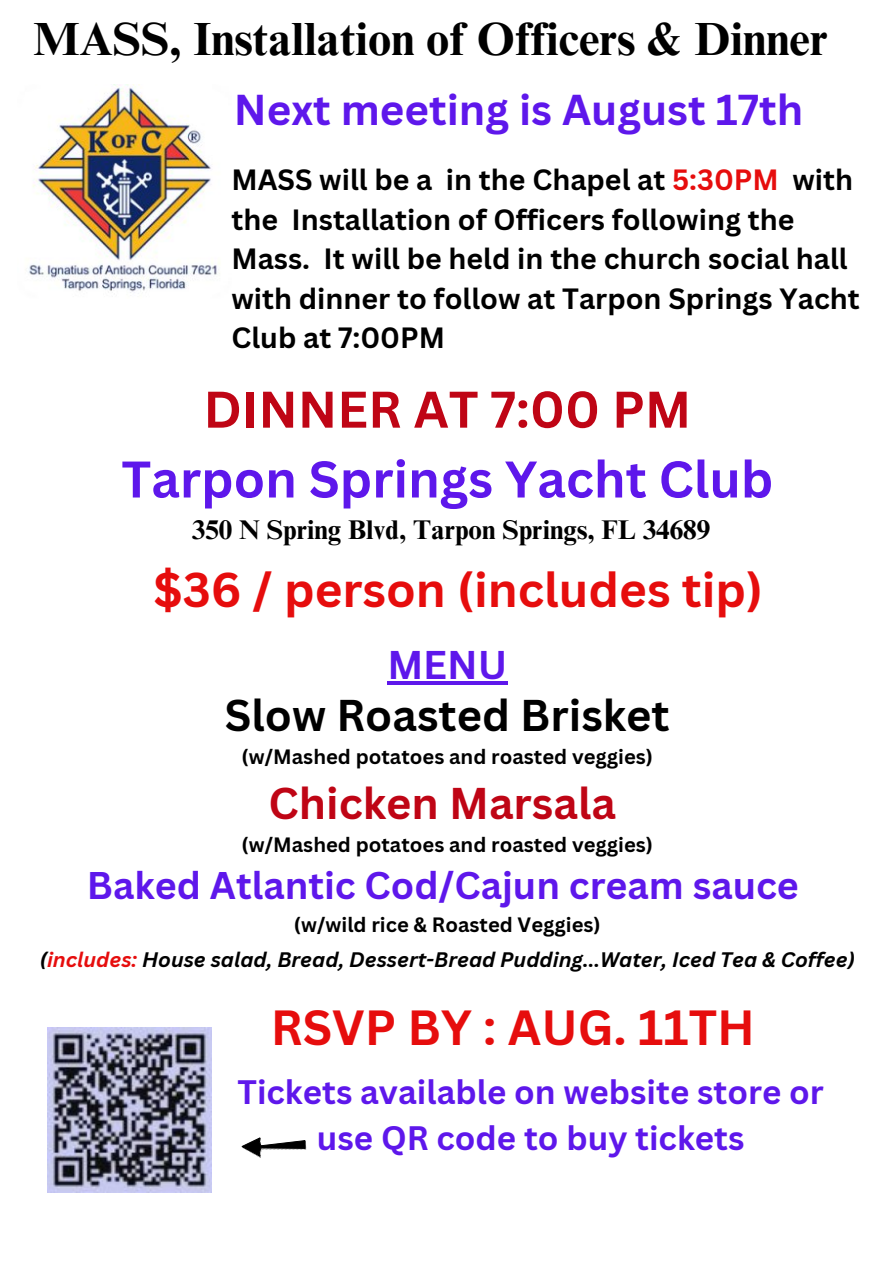
<style>
.page{position:relative;width:894px;height:1264px;background:#fff}
.page>*{position:absolute;margin:0;border:0;box-sizing:border-box;transform-origin:0 0}
.t1{font:700 50.4px "Canva Sans";color:#5e17eb}
.t2{font:700 50.4px "Canva Sans";color:#bf0515}
.t3{font:700 48px "Canva Sans";color:#e60d0d}
.t4{font:700 47.55px "Canva Sans";color:#e60d0d}
.t5{font:700 46.5px "Times NRMT Pro";color:#000}
.t6{font:700 43.35px "Canva Sans";color:#000}
.t7{font:700 43.35px "Canva Sans";color:#bf0515}
.t8{font:700 42px "Canva Sans";color:#5e17eb}
.t9{font:700 39px "Canva Sans";color:#5e17eb}
.t10{font:700 37.5px "Canva Sans";color:#5e17eb}
.t11{font:700 33px/46.2px "Canva Sans";color:#5e17eb;text-align:center}
.t12{font:700 28.5px/39.5px "Canva Sans";color:#000}
.t13{font:700 27px "Times NRMT Pro";color:#000}
.t14{font:italic 700 20.4px "Canva Sans";color:#000}
.t15{font:700 20.25px "Canva Sans";color:#000}
.s1{color:#e60d0d}
</style>
<div class="page">
<img style="left:29px;top:84px;width:191px;height:209px">
<img style="left:47px;top:1027px;width:165px;height:165px">
<svg style="left:242px;top:1137px;width:64px;height:20px"></svg>
<hr style="left:387px;top:681px;width:120px;height:3px;background:#5e17eb">
<h3 class="t5" style="left:33px;top:22px;width:795px">MASS, Installation of Officers &amp; Dinner</h3>
<h3 class="t8" style="left:234px;top:80px;width:570px">Next meeting is August 17th</h3>
<p class="t12" style="left:231px;top:159px;width:629px">MASS will be a in the Chapel at <span class="s1">5:30PM</span> with the Installation of Officers following the Mass. It will be held in the church social hall with dinner to follow at Tarpon Springs Yacht Club at 7:00PM</p>
<h1 class="t2" style="left:203px;top:374px;width:489px">DINNER AT 7:00 PM</h1>
<h1 class="t1" style="left:121px;top:443px;width:653px">Tarpon Springs Yacht Club</h1>
<p class="t13" style="left:192px;top:519px;width:519px">350 N Spring Blvd, Tarpon Springs, FL 34689</p>
<h3 class="t4" style="left:153px;top:556px;width:610px">$36 / person (includes tip)</h3>
<h3 class="t9" style="left:387px;top:637px;width:121px">MENU</h3>
<h3 class="t6" style="left:225px;top:684px;width:446px">Slow Roasted Brisket</h3>
<p class="t15" style="left:241px;top:742px;width:413px">(w/Mashed potatoes and roasted veggies)</p>
<h3 class="t7" style="left:268px;top:772px;width:349px">Chicken Marsala</h3>
<p class="t15" style="left:241px;top:830px;width:413px">(w/Mashed potatoes and roasted veggies)</p>
<h3 class="t10" style="left:87px;top:858px;width:713px">Baked Atlantic Cod/Cajun cream sauce</h3>
<p class="t15" style="left:294px;top:910px;width:308px">(w/wild rice &amp; Roasted Veggies)</p>
<p class="t14" style="left:40px;top:945px;width:816px">(<span class="s1">includes:</span> House salad, Bread, Dessert-Bread Pudding...Water, Iced Tea &amp; Coffee)</p>
<h2 class="t3" style="left:271px;top:994px;width:485px">RSVP BY : AUG. 11TH</h2>
<p class="t11" style="left:237px;top:1067px;width:587px">Tickets available on website store or use QR code to buy tickets</p>
</div>
